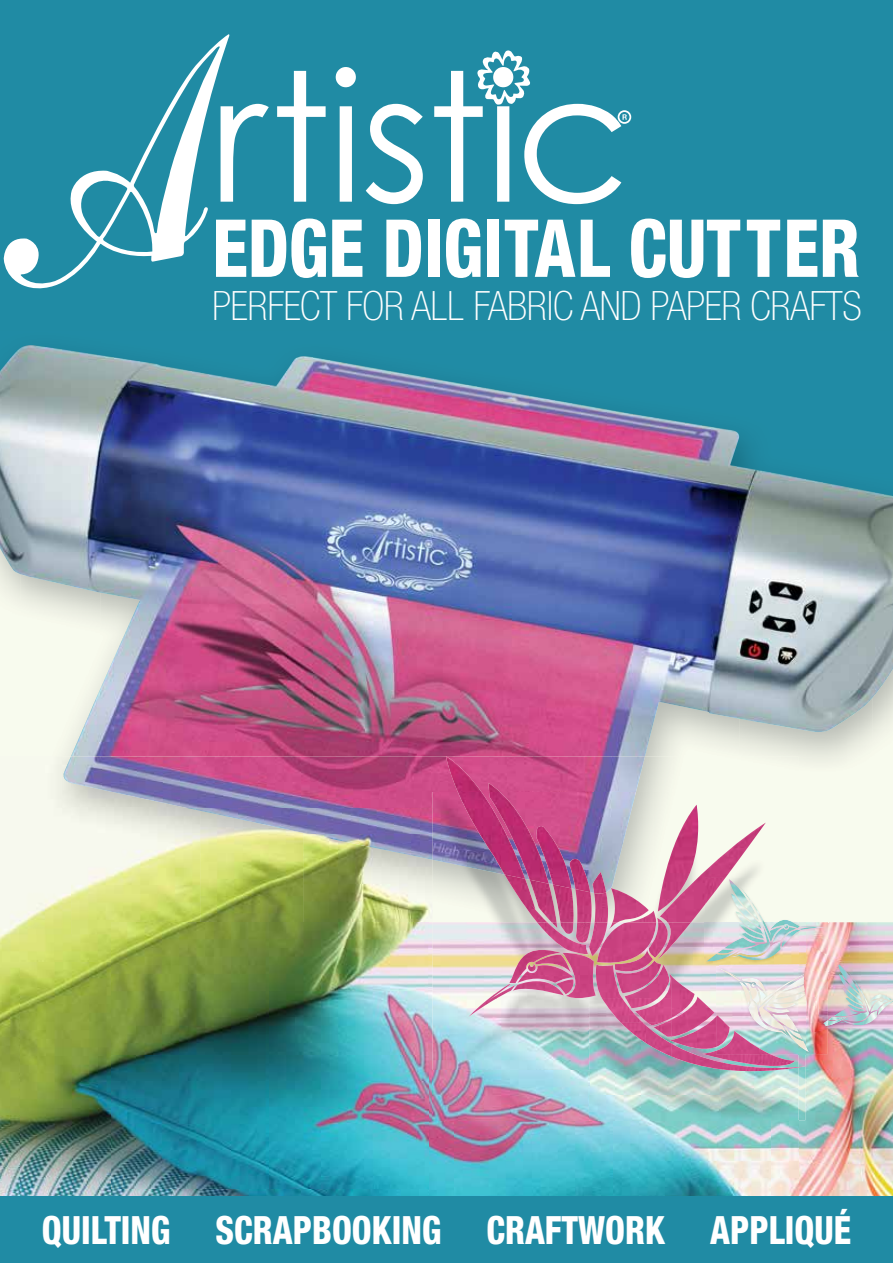
<style>
.page{position:relative;width:893px;height:1263px;background:#fff}
.page>*{position:absolute;margin:0;border:0;box-sizing:border-box;transform-origin:0 0}
.t1{font:800 condensed 80.1px "Helvetica Neue";color:#fff;scale:.89 1}
.t2{font:100 condensed 40.5px "Helvetica Neue";letter-spacing:-.01em;color:#fff}
.t3{font:800 condensed 39px "Helvetica Neue";color:#fff;scale:.89 1}
</style>
<div class="page">
<div style="left:0;top:0;width:893px;height:532px;background:#208ba4"></div>
<img style="left:15px;top:345px;width:70px;height:8px">
<img style="left:0;top:353px;width:893px;height:403px">
<svg style="left:336px;top:67px;width:20px;height:135px"></svg>
<svg style="left:277px;top:71px;width:49px;height:131px"></svg>
<svg style="left:230px;top:104px;width:39px;height:98px"></svg>
<svg style="left:366px;top:104px;width:57px;height:100px"></svg>
<div style="left:618px;top:110px;width:13px;height:14px;border:2px solid #fff;border-radius:50%"></div>
<svg style="left:434px;top:50px;width:193px;height:154px"></svg>
<svg style="left:4px;top:34px;width:226px;height:255px"></svg>
<img style="left:798px;top:922px;width:95px;height:274px">
<img style="left:0;top:934px;width:111px;height:262px">
<img style="left:0;top:756px;width:71px;height:178px">
<img style="left:71px;top:808px;width:129px;height:126px">
<img style="left:200px;top:834px;width:103px;height:88px">
<img style="left:303px;top:834px;width:130px;height:88px">
<img style="left:60px;top:756px;width:386px;height:52px">
<img style="left:187px;top:808px;width:246px;height:26px">
<img style="left:308px;top:834px;width:125px;height:26px">
<img style="left:111px;top:922px;width:344px;height:274px">
<img style="left:455px;top:1120px;width:343px;height:76px">
<img style="left:481px;top:756px;width:164px;height:36px">
<img style="left:798px;top:963px;width:7px;height:157px">
<img style="left:574px;top:792px;width:224px;height:130px">
<img style="left:549px;top:792px;width:87px;height:101px">
<img style="left:433px;top:792px;width:25px;height:82px">
<img style="left:433px;top:922px;width:287px;height:198px">
<img style="left:720px;top:1054px;width:78px;height:66px">
<img style="left:509px;top:950px;width:160px;height:48px">
<img style="left:468px;top:994px;width:26px;height:23px">
<img style="left:671px;top:991px;width:24px;height:27px">
<img style="left:626px;top:998px;width:46px;height:24px">
<img style="left:621px;top:1022px;width:51px;height:25px">
<img style="left:652px;top:1047px;width:20px;height:9px">
<img style="left:722px;top:1054px;width:76px;height:17px">
<img style="left:628px;top:911px;width:28px;height:11px">
<img style="left:597px;top:922px;width:59px;height:41px">
<img style="left:660px;top:822px;width:106px;height:100px">
<img style="left:657px;top:922px;width:34px;height:38px">
<svg style="left:657px;top:918px;width:6px;height:4px"></svg>
<img style="left:649px;top:922px;width:19px;height:35px">
<img style="left:594px;top:893px;width:14px;height:29px">
<img style="left:592px;top:872px;width:14px;height:21px">
<img style="left:589px;top:934px;width:18px;height:22px">
<img style="left:446px;top:756px;width:35px;height:36px">
<img style="left:505px;top:884px;width:25px;height:38px">
<img style="left:458px;top:792px;width:31px;height:87px">
<img style="left:537px;top:922px;width:51px;height:32px">
<img style="left:575px;top:889px;width:17px;height:54px">
<img style="left:571px;top:859px;width:19px;height:33px">
<img style="left:557px;top:884px;width:17px;height:38px">
<img style="left:549px;top:826px;width:22px;height:62px">
<img style="left:560px;top:922px;width:49px;height:12px">
<svg style="left:611px;top:888px;width:3px;height:9px"></svg>
<svg style="left:609px;top:922px;width:9px;height:8px"></svg>
<svg style="left:488px;top:783px;width:12px;height:9px"></svg>
<img style="left:530px;top:880px;width:27px;height:42px">
<img style="left:489px;top:792px;width:60px;height:92px">
<svg style="left:552px;top:922px;width:5px;height:6px"></svg>
<img style="left:658px;top:805px;width:40px;height:106px">
<img style="left:705px;top:878px;width:123px;height:85px">
<img style="left:705px;top:878px;width:20px;height:26px">
<img style="left:781px;top:929px;width:20px;height:19px">
<img style="left:759px;top:886px;width:24px;height:55px">
<img style="left:770px;top:920px;width:30px;height:9px">
<img style="left:772px;top:927px;width:25px;height:16px">
<svg style="left:784px;top:925px;width:4px;height:4px"></svg>
<img style="left:798px;top:926px;width:29px;height:4px">
<img style="left:724px;top:937px;width:9px;height:12px">
<img style="left:733px;top:925px;width:38px;height:16px">
<img style="left:706px;top:949px;width:24px;height:13px">
<img style="left:730px;top:941px;width:51px;height:25px">
<img style="left:739px;top:924px;width:25px;height:14px">
<img style="left:735px;top:911px;width:28px;height:23px">
<img style="left:731px;top:893px;width:30px;height:36px">
<img style="left:729px;top:879px;width:30px;height:42px">
<img style="left:840px;top:962px;width:53px;height:66px">
<img style="left:877px;top:1002px;width:16px;height:14px">
<img style="left:860px;top:968px;width:19px;height:43px">
<img style="left:869px;top:994px;width:23px;height:8px">
<img style="left:871px;top:1000px;width:18px;height:12px">
<img style="left:840px;top:998px;width:29px;height:13px">
<img style="left:840px;top:1011px;width:37px;height:15px">
<img style="left:845px;top:998px;width:19px;height:11px">
<img style="left:842px;top:987px;width:21px;height:18px">
<img style="left:840px;top:974px;width:22px;height:27px">
<img style="left:840px;top:963px;width:20px;height:32px">
<img style="left:716px;top:966px;width:112px;height:88px">
<img style="left:716px;top:1015px;width:54px;height:39px">
<svg style="left:840px;top:1017px;width:2px;height:9px"></svg>
<img style="left:739px;top:982px;width:4px;height:24px">
<img style="left:756px;top:970px;width:47px;height:36px">
<img style="left:741px;top:978px;width:25px;height:17px">
<img style="left:743px;top:982px;width:17px;height:24px">
<svg style="left:751px;top:983px;width:4px;height:4px"></svg>
<img style="left:717px;top:967px;width:25px;height:14px">
<img style="left:790px;top:1013px;width:9px;height:13px">
<img style="left:759px;top:994px;width:12px;height:6px">
<img style="left:784px;top:1026px;width:25px;height:26px">
<img style="left:748px;top:1000px;width:42px;height:37px">
<img style="left:768px;top:1002px;width:28px;height:7px">
<img style="left:771px;top:993px;width:32px;height:11px">
<img style="left:774px;top:980px;width:29px;height:18px">
<img style="left:780px;top:968px;width:23px;height:24px">
<div style="left:0;top:1196px;width:893px;height:67px;background:#208ba4"></div>
<img style="left:803px;top:947px;width:37px;height:86px">
<h1 class="t1" style="left:212px;top:199px;width:729px">EDGE DIGITAL CUTTER</h1>
<p class="t2" style="left:212px;top:283px;width:651px">PERFECT FOR ALL FABRIC AND PAPER CRAFTS</p>
<p class="t3" style="left:42px;top:1206px;width:911px">QUILTING SCRAPBOOKING CRAFTWORK APPLIQUÉ</p>
</div>
